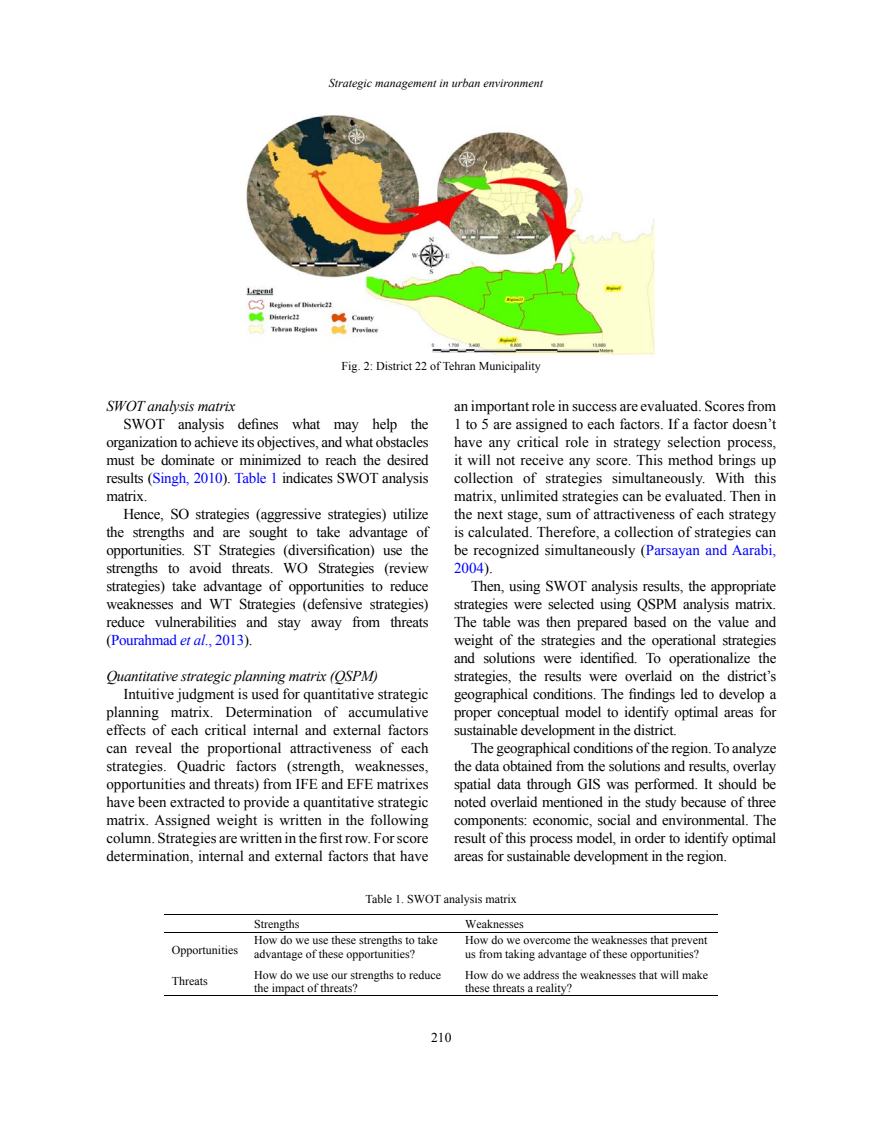
<style>
.page{position:relative;width:872px;height:1127px;background:#fff}
.page>*{position:absolute;margin:0;border:0;box-sizing:border-box;transform-origin:0 0}
.t1{font:15px/18px "Times New Roman";letter-spacing:-.02em;color:#000;text-align:justify}
.t2{font:italic 15px "Times New Roman";letter-spacing:-.02em;color:#000}
.t3{font:13.5px "Times New Roman";color:#000}
.t4{font:12px/13.8px "Times New Roman";color:#000}
.t5{font:12px "Times New Roman";color:#000}
.t6{font:italic 12px "Times New Roman";color:#000}
.s1{color:#00f}
.s2{font-style:italic;color:#00f}
</style>
<div class="page">
<img style="left:246px;top:115px;width:409px;height:241px">
<hr style="left:164px;top:914px;width:553px;height:1px;background:#000">
<hr style="left:164px;top:932px;width:553px;height:1px;background:#000">
<hr style="left:164px;top:995px;width:553px;height:1px;background:#000">
<p class="t6" style="left:329px;top:75px;width:216px">Strategic management in urban environment</p>
<p class="t5" style="left:342px;top:357px;width:201px">Fig. 2: District 22 of Tehran Municipality</p>
<p class="t2" style="left:106px;top:396px;width:131px">SWOT analysis matrix</p>
<p class="t1" style="left:106px;top:415px;width:324px;text-indent:17px">SWOT analysis defines what may help the organization to achieve its objectives, and what obstacles must be dominate or minimized to reach the desired results (<span class="s1">Singh, 2010</span>). <span class="s1">Table 1</span> indicates SWOT analysis matrix.</p>
<p class="t1" style="left:106px;top:505px;width:324px;text-indent:17px">Hence, SO strategies (aggressive strategies) utilize the strengths and are sought to take advantage of opportunities. ST Strategies (diversification) use the strengths to avoid threats. WO Strategies (review strategies) take advantage of opportunities to reduce weaknesses and WT Strategies (defensive strategies) reduce vulnerabilities and stay away from threats (<span class="s1">Pourahmad</span> <span class="s2">et al</span><span class="s1">., 2013</span>).</p>
<p class="t2" style="left:106px;top:666px;width:273px">Quantitative strategic planning matrix (QSPM)</p>
<p class="t1" style="left:106px;top:685px;width:324px;text-indent:17px">Intuitive judgment is used for quantitative strategic planning matrix. Determination of accumulative effects of each critical internal and external factors can reveal the proportional attractiveness of each strategies. Quadric factors (strength, weaknesses, opportunities and threats) from IFE and EFE matrixes have been extracted to provide a quantitative strategic matrix. Assigned weight is written in the following column. Strategies are written in the first row. For score determination, internal and external factors that have</p>
<p class="t1" style="left:454px;top:397px;width:324px">an important role in success are evaluated. Scores from 1 to 5 are assigned to each factors. If a factor doesn’t have any critical role in strategy selection process, it will not receive any score. This method brings up collection of strategies simultaneously. With this matrix, unlimited strategies can be evaluated. Then in the next stage, sum of attractiveness of each strategy is calculated. Therefore, a collection of strategies can be recognized simultaneously (<span class="s1">Parsayan and Aarabi, 2004</span>).</p>
<p class="t1" style="left:454px;top:577px;width:324px;text-indent:17px">Then, using SWOT analysis results, the appropriate strategies were selected using QSPM analysis matrix.<br>The table was then prepared based on the value and weight of the strategies and the operational strategies and solutions were identified. To operationalize the strategies, the results were overlaid on the district’s geographical conditions. The findings led to develop a proper conceptual model to identify optimal areas for sustainable development in the district.</p>
<p class="t1" style="left:454px;top:739px;width:324px;text-indent:17px">The geographical conditions of the region. To analyze the data obtained from the solutions and results, overlay spatial data through GIS was performed. It should be noted overlaid mentioned in the study because of three components: economic, social and environmental. The result of this process model, in order to identify optimal areas for sustainable development in the region.</p>
<p class="t4" style="left:400px;top:886px;width:154px">Table 1. SWOT analysis matrix</p>
<p class="t5" style="left:366px;top:891px;width:153px">Table 1. SWOT analysis matrix</p>
<p class="t4" style="left:254px;top:916px;width:47px">Strengths</p>
<p class="t4" style="left:465px;top:915px;width:244px;line-height:16.5px">Weaknesses<br>How do we overcome the weaknesses that prevent</p>
<p class="t4" style="left:465px;top:947px;width:235px">us from taking advantage of these opportunities?</p>
<p class="t4" style="left:254px;top:933px;width:185px">How do we use these strengths to take</p>
<p class="t4" style="left:172px;top:943px;width:68px">Opportunities</p>
<p class="t4" style="left:254px;top:947px;width:163px">advantage of these opportunities?</p>
<p class="t4" style="left:172px;top:974px;width:37px">Threats</p>
<p class="t4" style="left:254px;top:967px;width:188px">How do we use our strengths to reduce the impact of threats?</p>
<p class="t4" style="left:465px;top:967px;width:244px">How do we address the weaknesses that will make these threats a reality?</p>
<p class="t3" style="left:431px;top:1028px;width:22px">210</p>
</div>
